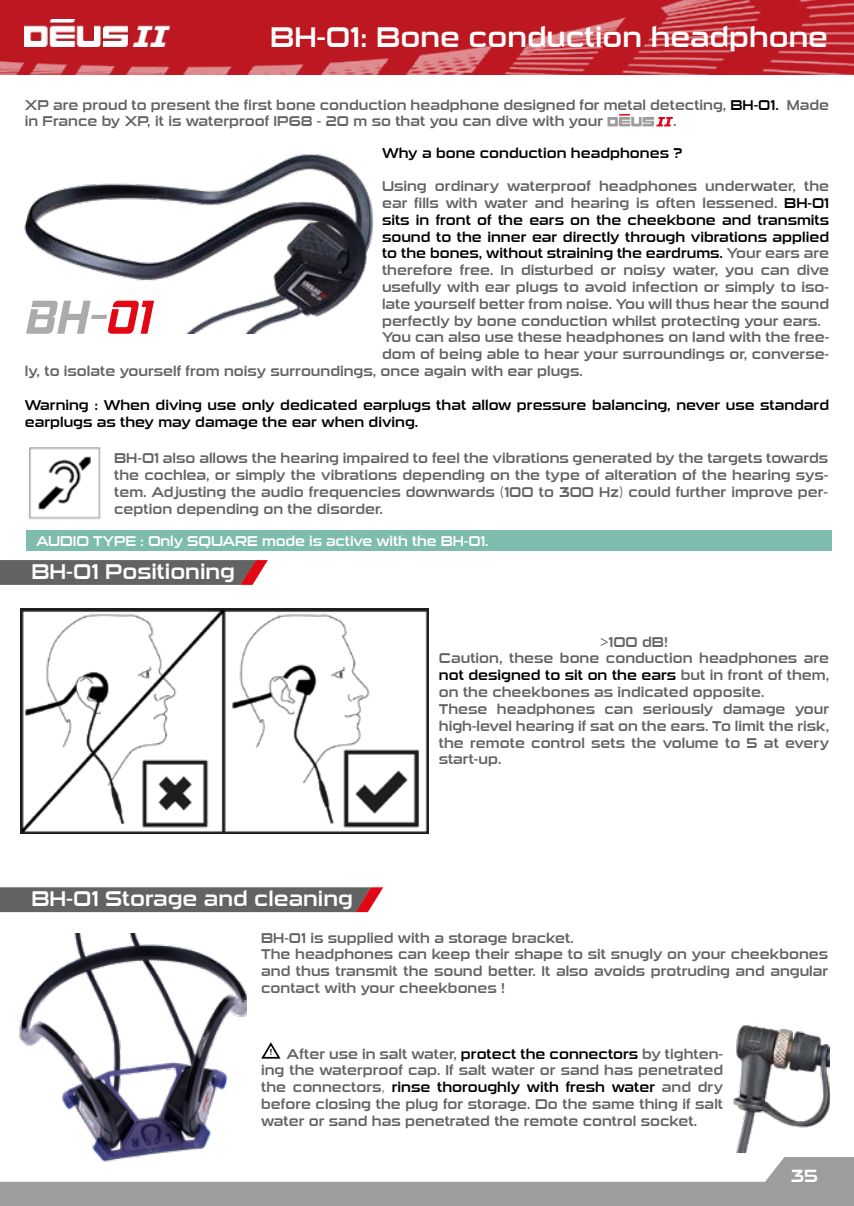
<style>
.page{position:relative;width:854px;height:1206px;background:#fff}
.page>*{position:absolute;margin:0;border:0;box-sizing:border-box;transform-origin:0 0}
.t1{font:28px "Sui Generis Rg";color:#fff}
.t2{font:21px "Sui Generis Rg";color:#fff}
.t3{font:17.5px "Sui Generis Rg";color:#fff}
.t4{font:14px/16.8px "Sui Generis Rg";color:#646363}
.t5{font:14px/16.8px "Sui Generis Rg";color:#000}
.t6{font:14px "Sui Generis Rg";letter-spacing:-.01em;color:#fff}
.s1{color:#000}
.s2{color:#646363}
.s3{color:#9d9d9c}
</style>
<div class="page">
<svg style="left:0;top:1157px;width:853px;height:48px;fill:#9d9d9c"></svg>
<img style="left:0;top:0;width:853px;height:75px">
<img style="left:25px;top:19px;width:144px;height:28px">
<img style="left:21px;top:608px;width:408px;height:225px">
<svg style="left:0;top:560px;width:268px;height:25px;background:#6f6465"></svg>
<svg style="left:0;top:887px;width:383px;height:25px;background:#6c6565"></svg>
<svg style="left:261px;top:1042px;width:20px;height:17px"></svg>
<img style="left:15px;top:933px;width:231px;height:233px">
<img style="left:733px;top:1025px;width:95px;height:126px">
<img style="left:24px;top:154px;width:350px;height:180px">
<svg style="left:607px;top:114px;width:65px;height:12px"></svg>
<img style="left:29px;top:447px;width:72px;height:73px">
<svg style="left:26px;top:301px;width:128px;height:33px"></svg>
<div style="left:26px;top:531px;width:805px;height:20px;background:#7ebcae"></div>
<h1 class="t1" style="left:270px;top:21px;width:559px">BH-01: Bone conduction headphone</h1>
<p class="t4" style="left:25px;top:97px;width:805px">XP are proud to present the first bone conduction headphone designed for metal detecting, <span class="s1">BH-01.</span> Made in France by XP, it is waterproof IP68 - 20 m so that you can dive with your</p>
<p class="t4" style="left:672px;top:113px;width:5px">.</p>
<p class="t5" style="left:382px;top:144px;width:301px">Why a bone conduction headphones ?</p>
<p class="t4" style="left:382px;top:178px;width:448px">Using ordinary waterproof headphones underwater, the</p>
<p class="t4" style="left:382px;top:195px;width:448px">ear fills with water and hearing is often lessened. <span class="s1">BH-01</span></p>
<p class="t5" style="left:382px;top:212px;width:448px">sits in front of the ears on the cheekbone and transmits</p>
<p class="t5" style="left:382px;top:228px;width:448px">sound to the inner ear directly through vibrations applied</p>
<p class="t5" style="left:382px;top:245px;width:448px">to the bones, without straining the eardrums. <span class="s2">Your ears are</span></p>
<p class="t4" style="left:382px;top:262px;width:448px">therefore free. In disturbed or noisy water, you can dive</p>
<p class="t4" style="left:382px;top:279px;width:448px">usefully with ear plugs to avoid infection or simply to iso-</p>
<p class="t4" style="left:382px;top:296px;width:448px">late yourself better from noise. You will thus hear the sound</p>
<p class="t4" style="left:382px;top:312px;width:440px">perfectly by bone conduction whilst protecting your ears.</p>
<p class="t4" style="left:382px;top:329px;width:448px">You can also use these headphones on land with the free-</p>
<p class="t4" style="left:382px;top:346px;width:448px">dom of being able to hear your surroundings or, converse-</p>
<p class="t4" style="left:25px;top:363px;width:559px">ly, to isolate yourself from noisy surroundings, once again with ear plugs.</p>
<p class="t5" style="left:25px;top:397px;width:805px">Warning : When diving use only dedicated earplugs that allow pressure balancing, never use standard earplugs as they may damage the ear when diving.</p>
<p class="t4" style="left:114px;top:450px;width:715px;text-align:justify">BH-01 also allows the hearing impaired to feel the vibrations generated by the targets towards the cochlea, or simply the vibrations depending on the type of alteration of the hearing sys&shy;tem. Adjusting the audio frequencies downwards (100 to 300 Hz) could further improve per&shy;ception depending on the disorder.</p>
<p class="t6" style="left:36px;top:532px;width:454px">AUDIO TYPE : Only SQUARE mode is active with the BH-01.</p>
<h2 class="t2" style="left:31px;top:559px;width:205px">BH-01 Positioning</h2>
<h2 class="t2" style="left:31px;top:886px;width:323px">BH-01 Storage and cleaning</h2>
<p class="t4" style="left:439px;top:633px;width:391px;text-indent:161px">&gt;100 dB!<br>Caution, these bone conduction headphones are <span class="s1">not designed to sit on the ears</span> but in front of them, on the cheekbones as indicated opposite.<br>These headphones can seriously damage your high-level hearing if sat on the ears. To limit the risk, the remote control sets the volume to 5 at every start-up.</p>
<p class="t4" style="left:261px;top:929px;width:568px">BH-01 is supplied with a storage bracket.<br>The headphones can keep their shape to sit snugly on your cheekbones and thus transmit the sound better. It also avoids protruding and angular contact with your cheekbones !</p>
<p class="t4" style="left:261px;top:1045px;width:463px;text-align:justify;text-indent:9px"><sup>!</sup> After use in salt water, <span class="s1">protect the connectors</span> by tighten&shy;ing the waterproof cap. If salt water or sand has penetrated the connectors<span class="s3">,</span> <span class="s1">rinse thoroughly with fresh water</span> and dry before closing the plug for storage. Do the same thing if salt water or sand has penetrated the remote control socket.</p>
<p class="t3" style="left:790px;top:1166px;width:29px">35</p>
</div>
